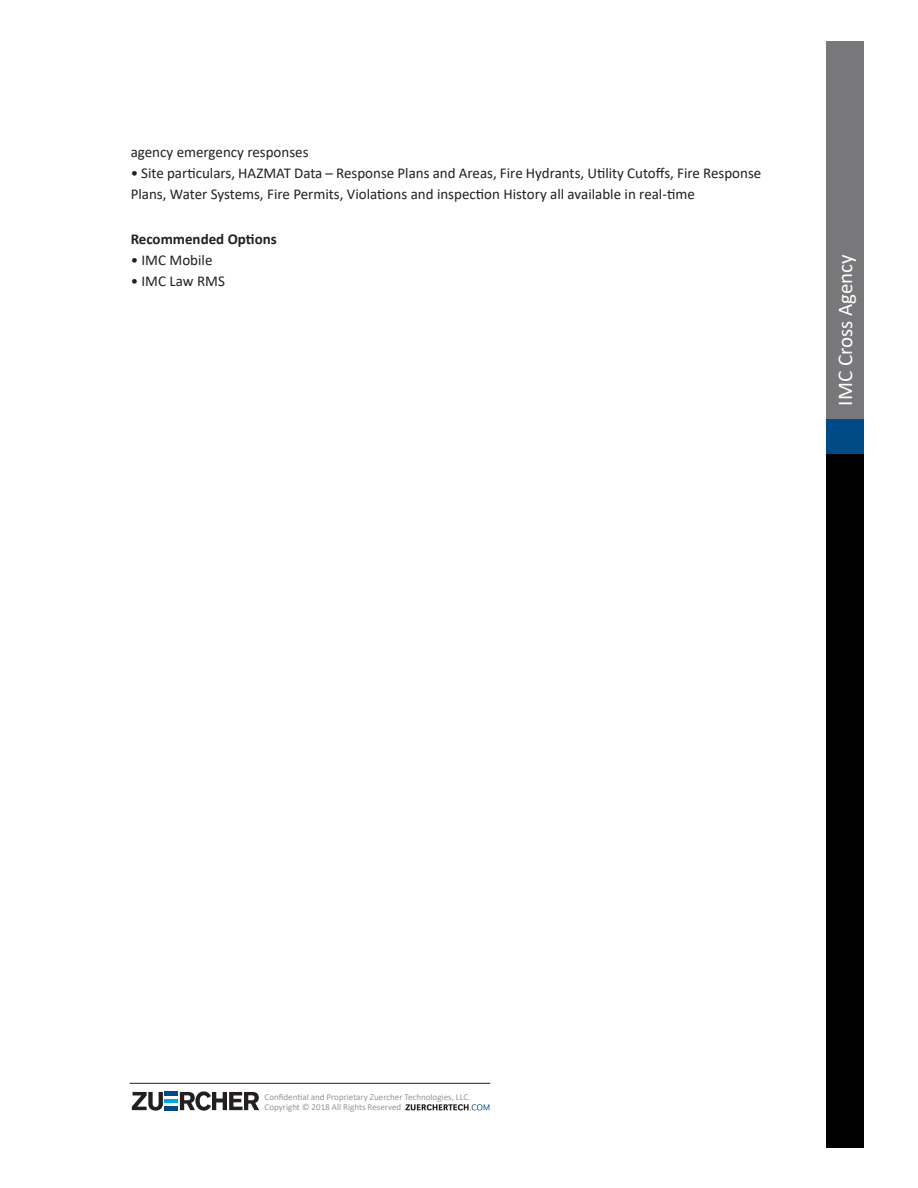
<style>
.page{position:relative;width:918px;height:1188px;background:#fff}
.page>*{position:absolute;margin:0;border:0;box-sizing:border-box;transform-origin:0 0}
.t1{font:21px "Calibri";color:#fff}
.t2{font:15px/21px "Calibri";color:#231f20}
.t3{font:700 15px "Calibri";color:#231f20}
.t4{font:9px "Calibri";color:#939598}
</style>
<div class="page">
<div style="left:827px;top:41px;width:37px;height:380px;background:#787779"></div>
<div style="left:827px;top:454px;width:37px;height:694px;background:#000"></div>
<div style="left:827px;top:420px;width:37px;height:34px;background:#004a87"></div>
<svg style="left:405px;top:1104px;width:84px;height:6px"></svg>
<hr style="left:130px;top:1083px;width:360px;height:1px;background:#231f20">
<hr style="left:165px;top:1092px;width:13px;height:4px;background:#004a87">
<hr style="left:165px;top:1106px;width:13px;height:4px;background:#004a87">
<hr style="left:165px;top:1099px;width:13px;height:4px;background:#00a8e2">
<svg style="left:132px;top:1092px;width:31px;height:19px"></svg>
<svg style="left:180px;top:1091px;width:79px;height:20px"></svg>
<p class="t2" style="left:131px;top:141px;width:179px">agency emergency responses</p>
<p class="t2" style="left:131px;top:162px;width:632px">• Site particulars, HAZMAT Data – Response Plans and Areas, Fire Hydrants, Utility Cutoffs, Fire Response<br>Plans, Water Systems, Fire Permits, Violations and inspection History all available in real-time</p>
<p class="t3" style="left:131px;top:228px;width:148px">Recommended Options</p>
<p class="t2" style="left:131px;top:249px;width:83px">• IMC Mobile</p>
<p class="t2" style="left:131px;top:270px;width:96px">• IMC Law RMS</p>
<p class="t1" style="left:831px;top:406px;width:153px;rotate:-90deg">IMC Cross Agency</p>
<p class="t4" style="left:265px;top:1090px;width:207px">Confidential and Proprietary Zuercher Technologies, LLC.</p>
<p class="t4" style="left:265px;top:1101px;width:138px">Copyright © 2018 All Rights Reserved</p>
</div>
